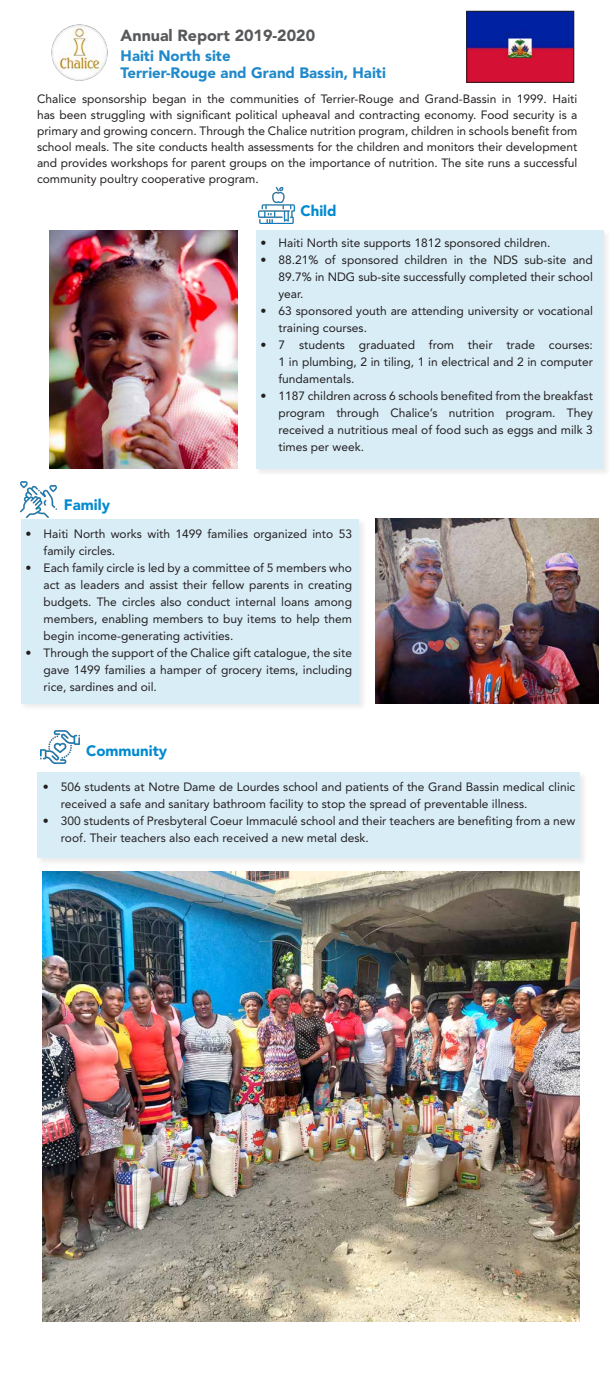
<style>
.page{position:relative;width:612px;height:1380px;background:#fff}
.page>*{position:absolute;margin:0;border:0;box-sizing:border-box;transform-origin:0 0}
.t1{font:900 16px "Avenir LT Std";color:#57585a}
.t2{font:900 15px "Avenir LT Std";color:#1f89ca}
.t3{font:900 15px "Avenir LT Std";color:#008ad0}
.t4{font:12px/17px "Avenir LT Std";color:#231f20;text-align:justify}
</style>
<div class="page">
<div style="left:255px;top:229px;width:356px;height:248px;background:#f4f4f4"></div>
<div style="left:256px;top:230px;width:348px;height:239px;background:#d9edf7"></div>
<div style="left:20px;top:518px;width:347px;height:193px;background:#231f20;opacity:.58"></div>
<div style="left:21px;top:519px;width:338px;height:184px;background:#d9edf7"></div>
<img style="left:51px;top:24px;width:57px;height:57px">
<div style="left:36px;top:772px;width:552px;height:94px;background:#f2f2f2"></div>
<div style="left:37px;top:773px;width:543px;height:85px;background:#d9edf7"></div>
<img style="left:469px;top:13px;width:103px;height:68px">
<div style="left:467px;top:11px;width:107px;height:72px;border:1px solid #231f20"></div>
<img style="left:40px;top:730px;width:39px;height:34px">
<img style="left:50px;top:230px;width:188px;height:239px">
<img style="left:259px;top:187px;width:36px;height:36px">
<img style="left:21px;top:481px;width:36px;height:36px">
<img style="left:376px;top:519px;width:223px;height:184px">
<img style="left:43px;top:871px;width:537px;height:450px">
<p class="t1" style="left:121px;top:25px;width:196px">Annual Report 2019-2020</p>
<p class="t2" style="left:121px;top:47px;width:111px">Haiti North site</p>
<p class="t2" style="left:121px;top:64px;width:267px">Terrier-Rouge and Grand Bassin, Haiti</p>
<p class="t4" style="left:37px;top:91px;width:542px;line-height:16px">Chalice sponsorship began in the communities of Terrier-Rouge and Grand-Bassin in 1999. Haiti has been struggling with significant political upheaval and contracting economy. Food security is a primary and growing concern. Through the Chalice nutrition program, children in schools benefit from school meals. The site conducts health assessments for the children and monitors their development and provides workshops for parent groups on the importance of nutrition. The site runs a successful community poultry cooperative program.</p>
<p class="t3" style="left:301px;top:201px;width:38px">Child</p>
<p class="t3" style="left:64px;top:496px;width:48px">Family</p>
<p class="t4" style="left:261px;top:234px;width:291px">• Haiti North site supports 1812 sponsored children.</p>
<p class="t4" style="left:279px;top:251px;width:316px;text-indent:-18px">• 88.21% of sponsored children in the NDS sub-site and 89.7% in NDG sub-site successfully completed their school year.</p>
<p class="t4" style="left:279px;top:302px;width:316px;text-indent:-18px">• 63 sponsored youth are attending university or vocational training courses.</p>
<p class="t4" style="left:279px;top:336px;width:316px;text-indent:-18px">• 7 students graduated from their trade courses:<br>1 in plumbing, 2 in tiling, 1 in electrical and 2 in computer fundamentals.</p>
<p class="t4" style="left:279px;top:387px;width:316px;text-indent:-18px">• 1187 children across 6 schools benefited from the breakfast program through Chalice’s nutrition program. They received a nutritious meal of food such as eggs and milk 3 times per week.</p>
<p class="t4" style="left:44px;top:525px;width:310px;text-indent:-18px">• Haiti North works with 1499 families organized into 53 family circles.</p>
<p class="t4" style="left:44px;top:559px;width:310px;text-indent:-18px">• Each family circle is led by a committee of 5 members who act as leaders and assist their fellow parents in creating budgets. The circles also conduct internal loans among members, enabling members to buy items to help them begin income-generating activities.</p>
<p class="t4" style="left:44px;top:644px;width:310px;text-indent:-18px">• Through the support of the Chalice gift catalogue, the site gave 1499 families a hamper of grocery items, including rice, sardines and oil.</p>
<p class="t3" style="left:86px;top:741px;width:83px">Community</p>
<p class="t4" style="left:61px;top:778px;width:516px;text-indent:-18px">• 506 students at Notre Dame de Lourdes school and patients of the Grand Bassin medical clinic received a safe and sanitary bathroom facility to stop the spread of preventable illness.</p>
<p class="t4" style="left:61px;top:812px;width:516px;text-indent:-18px">• 300 students of Presbyteral Coeur Immaculé school and their teachers are benefiting from a new roof. Their teachers also each received a new metal desk.</p>
</div>
